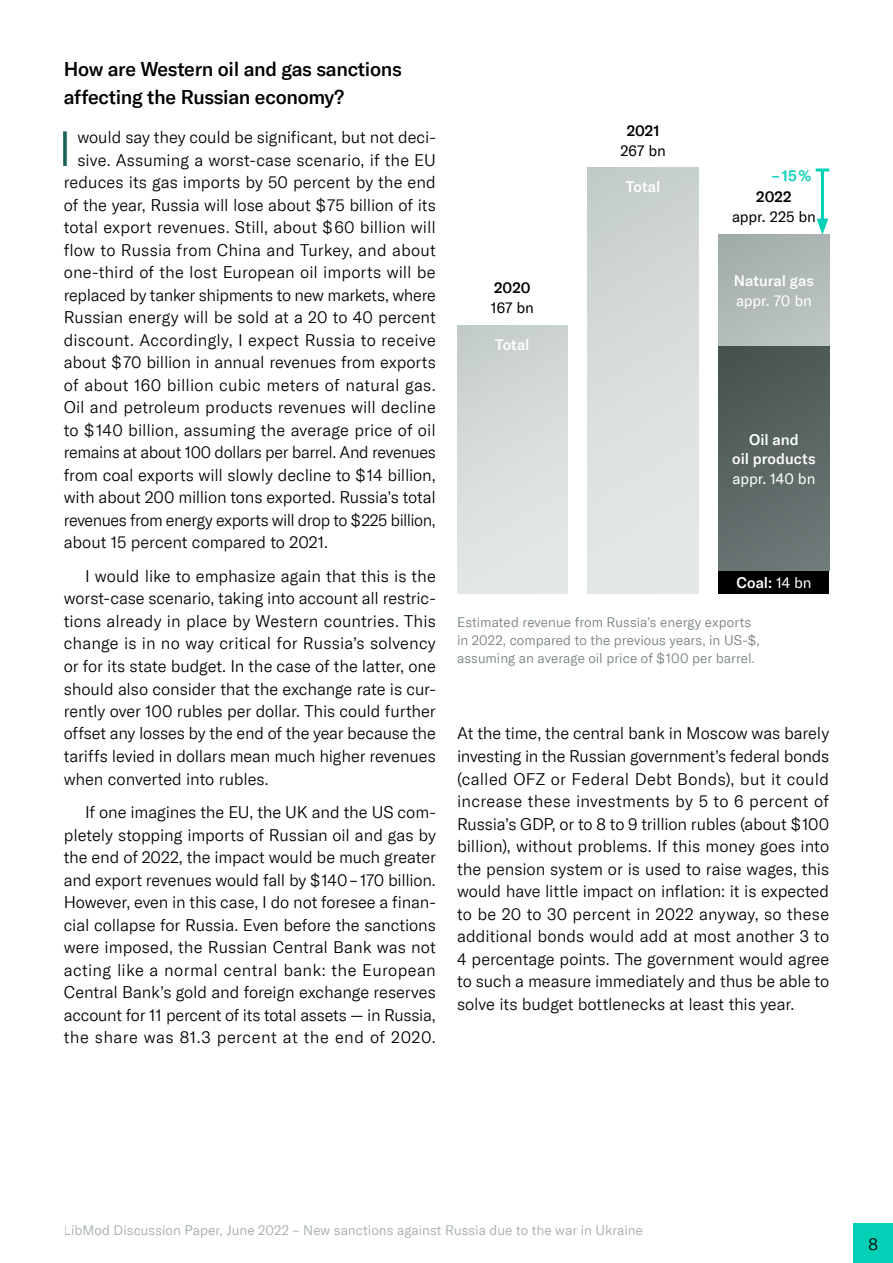
<style>
.page{position:relative;width:893px;height:1263px;background:#fff}
.page>*{position:absolute;margin:0;border:0;box-sizing:border-box;transform-origin:0 0}
.t1{font:300 48.15px "GT America";color:#1a625a}
.t2{font:500 19.5px/28.5px "GT America";letter-spacing:-.015em;color:#000}
.t3{font:300 16.5px/22.5px "GT America";color:#000;text-align:justify}
.t4{font:300 16.5px "GT America";letter-spacing:-.03em;color:#000}
.t5{font:300 16.5px "GT America";letter-spacing:-.025em;color:#000}
.t6{font:300 16.5px "GT America";letter-spacing:-.02em;color:#000}
.t7{font:500 15px/19.5px "GT America";color:#fff;text-align:center}
.t8{font:15px "GT America";color:#000}
.t9{font:15px "GT America";color:#fff}
.t10{font:500 15px "GT America";color:#000}
.t11{font:500 15px "GT America";color:#03d0b6}
.t12{font:300 13.5px/18px "GT America";letter-spacing:.005em;color:#717d7b}
.t13{font:300 13.5px "GT America";letter-spacing:.005em;color:#9fa9a8}
.s1{font-weight:400}
</style>
<div class="page">
<div style="left:853px;top:1223px;width:40px;height:40px;background:#03d0b6"></div>
<hr style="left:821px;top:170px;width:3px;height:54px;background:#03d0b6">
<svg style="left:817px;top:219px;width:11px;height:15px"></svg>
<svg style="left:816px;top:168px;width:13px;height:3px"></svg>
<div style="left:457px;top:325px;width:111px;height:268px;background:linear-gradient(to bottom,#c9d0d0,#e6eaea)"></div>
<div style="left:588px;top:167px;width:110px;height:426px;background:linear-gradient(to bottom,#c8cfcf,#e7ebea)"></div>
<div style="left:719px;top:234px;width:110px;height:112px;background:linear-gradient(to right,#aab3b2,#b5bfbe)"></div>
<div style="left:719px;top:571px;width:110px;height:22px;background:#000"></div>
<div style="left:719px;top:346px;width:110px;height:225px;background:linear-gradient(to bottom,#495452,#6c7876)"></div>
<p class="t2" style="left:64px;top:54px;width:340px">How are Western oil and gas sanctions affecting the Russian economy?</p>
<h1 class="t1" style="left:59px;top:121px;width:15px">I</h1>
<p class="t3" style="left:77px;top:126px;width:360px">would say they could be significant, but not deci-</p>
<p class="t3" style="left:77px;top:149px;width:360px">sive. Assuming a worst-case scenario, if the EU</p>
<p class="t3" style="left:64px;top:171px;width:374px">reduces its gas imports by 50 percent by the end</p>
<p class="t3" style="left:64px;top:194px;width:374px">of the year, Russia will lose about $ 75 billion of its</p>
<p class="t3" style="left:64px;top:216px;width:374px">total export revenues. Still, about $ 60 billion will</p>
<p class="t3" style="left:64px;top:239px;width:374px">flow to Russia from China and Turkey, and about</p>
<p class="t3" style="left:64px;top:261px;width:373px">one-third of the lost European oil imports will be</p>
<p class="t6" style="left:64px;top:285px;width:374px">replaced by tanker shipments to new markets, where</p>
<p class="t3" style="left:64px;top:306px;width:374px">Russian energy will be sold at a 20 to 40 percent</p>
<p class="t3" style="left:64px;top:329px;width:374px">discount. Accordingly, I expect Russia to receive</p>
<p class="t3" style="left:64px;top:351px;width:374px">about $ 70 billion in annual revenues from exports</p>
<p class="t3" style="left:64px;top:374px;width:374px">of about 160 billion cubic meters of natural gas.</p>
<p class="t3" style="left:64px;top:396px;width:374px">Oil and petroleum products revenues will decline</p>
<p class="t3" style="left:64px;top:419px;width:374px">to $ 140 billion, assuming the average price of oil</p>
<p class="t5" style="left:64px;top:443px;width:374px">remains at about 100 dollars per barrel. And revenues</p>
<p class="t3" style="left:64px;top:464px;width:374px">from coal exports will slowly decline to $ 14 billion,</p>
<p class="t3" style="left:64px;top:486px;width:374px">with about 200 million tons exported. Russia’s total</p>
<p class="t4" style="left:64px;top:510px;width:374px">revenues from energy exports will drop to $ 225 billion,</p>
<p class="t3" style="left:64px;top:531px;width:266px">about 15 percent compared to 2021.</p>
<p class="t3" style="left:64px;top:565px;width:374px;text-indent:21px">I would like to emphasize again that this is the worst-case scenario, taking into account all restric&shy;tions already in place by Western countries. This change is in no way critical for Russia’s solvency or for its state budget. In the case of the latter, one should also consider that the exchange rate is cur&shy;rently over 100 rubles per dollar. This could further offset any losses by the end of the year because the tariffs levied in dollars mean much higher revenues when converted into rubles.</p>
<p class="t3" style="left:64px;top:801px;width:374px;text-indent:21px">If one imagines the EU, the UK and the US com&shy;pletely stopping imports of Russian oil and gas by the end of 2022, the impact would be much greater and export revenues would fall by $ 140 – 170 billion.<br>However, even in this case, I do not foresee a finan&shy;cial collapse for Russia. Even before the sanctions were imposed, the Russian Central Bank was not acting like a normal central bank: the European Central Bank’s gold and foreign exchange reserves account for 11 percent of its total assets — in Russia, the share was 81.3 percent at the end of 2020.</p>
<p class="t10" style="left:494px;top:279px;width:38px">2020</p>
<p class="t8" style="left:491px;top:299px;width:45px">167 bn</p>
<p class="t7" style="left:495px;top:335px;width:36px">Total</p>
<p class="t10" style="left:627px;top:122px;width:34px">2021</p>
<p class="t8" style="left:620px;top:142px;width:47px">267 bn</p>
<p class="t7" style="left:626px;top:177px;width:36px">Total</p>
<p class="t11" style="left:771px;top:167px;width:41px">– 15 %</p>
<p class="t10" style="left:756px;top:188px;width:37px">2022</p>
<p class="t8" style="left:732px;top:207px;width:85px">appr. 225 bn</p>
<p class="t7" style="left:734px;top:271px;width:82px">Natural gas</p>
<p class="t9" style="left:736px;top:292px;width:77px">appr. 70 bn</p>
<p class="t7" style="left:732px;top:430px;width:85px">Oil and<br>oil products</p>
<p class="t9" style="left:732px;top:470px;width:84px">appr. 140 bn</p>
<p class="t7" style="left:736px;top:573px;width:77px">Coal: <span class="s1">14 bn</span></p>
<p class="t12" style="left:457px;top:613px;width:304px">Estimated revenue from Russia’s energy exports in 2022, compared to the previous years, in US-$, assuming an average oil price of $ 100 per barrel.</p>
<p class="t3" style="left:457px;top:722px;width:374px">At the time, the central bank in Moscow was barely investing in the Russian government’s federal bonds (called OFZ or Federal Debt Bonds), but it could increase these investments by 5 to 6 percent of Russia’s GDP, or to 8 to 9 trillion rubles (about $ 100 billion), without problems. If this money goes into the pension system or is used to raise wages, this would have little impact on inflation: it is expected to be 20 to 30 percent in 2022 anyway, so these additional bonds would add at most another 3 to 4 percentage points. The government would agree to such a measure immediately and thus be able to solve its budget bottlenecks at least this year.</p>
<p class="t13" style="left:64px;top:1222px;width:581px">LibMod Discussion Paper, June 2022 – New sanctions against Russia due to the war in Ukraine</p>
<p class="t3" style="left:868px;top:1233px;width:11px">8</p>
</div>
